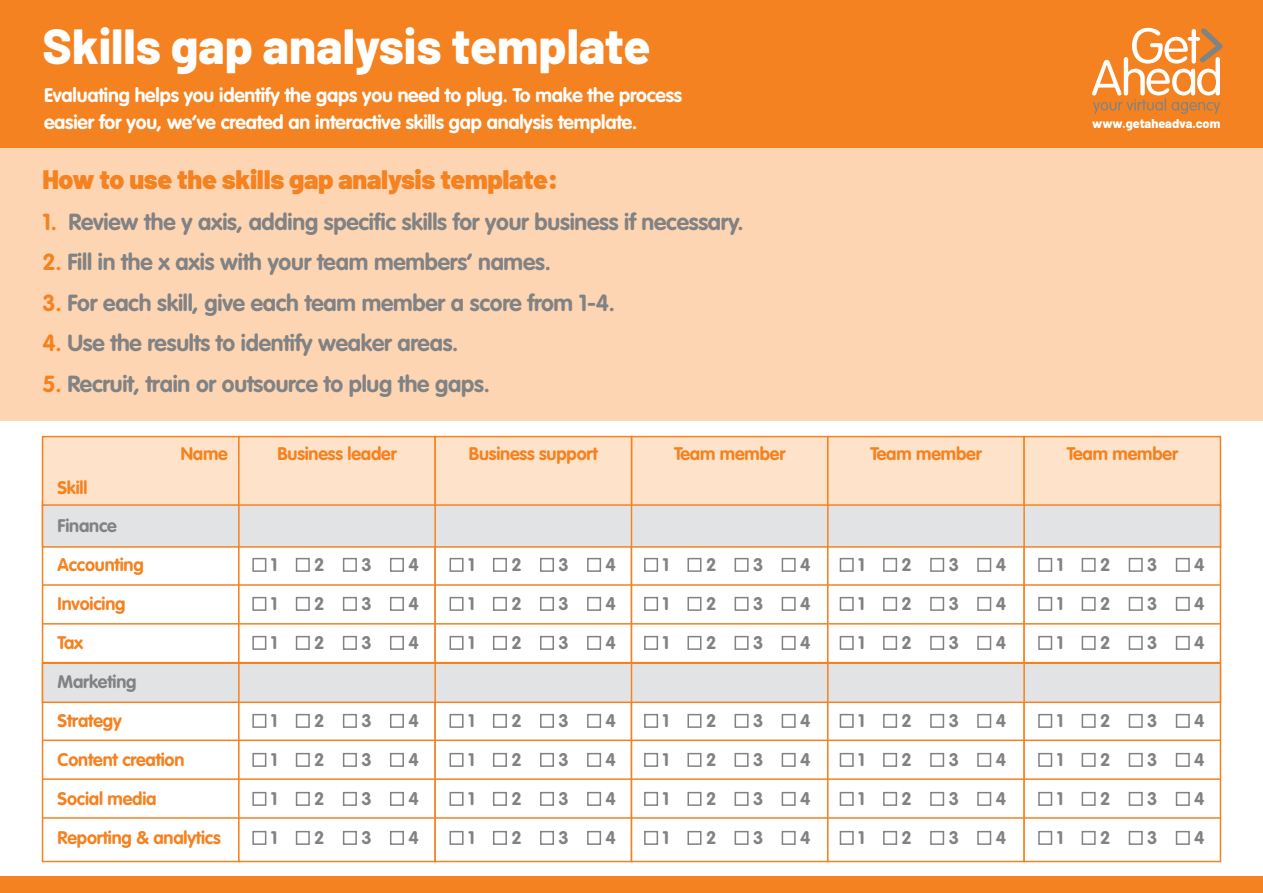
<style>
.page{position:relative;width:1263px;height:893px;background:#f58220}
.page>*{position:absolute;margin:0;border:0;box-sizing:border-box;transform-origin:0 0}
.t1{font:800 49.2px "Barlow";color:#fff}
.t2{font:900 26.85px "Barlow";letter-spacing:-.01em;color:#f58220}
.t3{font:700 22.95px "VAG Rounded Std";letter-spacing:-.01em;color:#808284}
.t4{font:700 19.5px/27.2px "VAG Rounded Std";letter-spacing:-.01em;color:#fff}
.t5{font:700 18px "VAG Rounded Std";letter-spacing:-.01em;color:#808284}
.t6{font:700 18px/39px "VAG Rounded Std";letter-spacing:-.01em;color:#f58220}
.t7{font:800 12.75px "Barlow";color:#fff}
.s1{color:#f58220}
</style>
<div class="page">
<div style="left:0;top:150px;width:1263px;height:726px;background:#fff"></div>
<svg style="left:1092px;top:28px;width:131px;height:86px"></svg>
<div style="left:0;top:149px;width:1263px;height:272px;background:#fed5b2"></div>
<div style="left:42px;top:500px;width:198px;height:362px;background:#fff;border:2px solid #f58220"></div>
<div style="left:238px;top:500px;width:198px;height:362px;background:#fff;border:2px solid #f58220"></div>
<div style="left:434px;top:500px;width:198px;height:362px;background:#fff;border:2px solid #f58220"></div>
<div style="left:631px;top:500px;width:197px;height:362px;background:#fff;border:2px solid #f58220"></div>
<div style="left:827px;top:500px;width:198px;height:362px;background:#fff;border:2px solid #f58220"></div>
<div style="left:1023px;top:500px;width:198px;height:362px;background:#fff;border:2px solid #f58220"></div>
<div style="left:42px;top:436px;width:198px;height:71px;background:#fee2c9;border:2px solid #f58220"></div>
<div style="left:631px;top:436px;width:197px;height:71px;background:#fee2c9;border:2px solid #f58220"></div>
<div style="left:238px;top:436px;width:198px;height:71px;background:#fee2c9;border:2px solid #f58220"></div>
<div style="left:827px;top:436px;width:198px;height:71px;background:#fee2c9;border:2px solid #f58220"></div>
<div style="left:434px;top:436px;width:198px;height:71px;background:#fee2c9;border:2px solid #f58220"></div>
<div style="left:1023px;top:436px;width:198px;height:71px;background:#fee2c9;border:2px solid #f58220"></div>
<hr style="left:43px;top:584px;width:1177px;height:2px;background:#f58220">
<hr style="left:43px;top:623px;width:1177px;height:2px;background:#f58220">
<hr style="left:43px;top:739px;width:1177px;height:2px;background:#f58220">
<hr style="left:43px;top:778px;width:1177px;height:2px;background:#f58220">
<hr style="left:43px;top:817px;width:1177px;height:2px;background:#f58220">
<div style="left:43px;top:505px;width:1177px;height:42px;background:#e2e3e4"></div>
<hr style="left:238px;top:505px;width:2px;height:42px;background:#f58220">
<hr style="left:434px;top:505px;width:2px;height:42px;background:#f58220">
<hr style="left:631px;top:505px;width:1px;height:42px;background:#f58220">
<hr style="left:827px;top:505px;width:1px;height:42px;background:#f58220">
<hr style="left:1023px;top:505px;width:2px;height:42px;background:#f58220">
<div style="left:42px;top:504px;width:1179px;height:44px;border:2px solid #f58220"></div>
<div style="left:43px;top:663px;width:1177px;height:39px;background:#e2e3e4"></div>
<hr style="left:238px;top:663px;width:2px;height:39px;background:#f58220">
<hr style="left:434px;top:663px;width:2px;height:39px;background:#f58220">
<hr style="left:631px;top:663px;width:1px;height:39px;background:#f58220">
<hr style="left:827px;top:663px;width:1px;height:39px;background:#f58220">
<hr style="left:1023px;top:663px;width:2px;height:39px;background:#f58220">
<div style="left:42px;top:662px;width:1179px;height:41px;border:2px solid #f58220"></div>
<h1 class="t1" style="left:43px;top:28px;width:610px">Skills gap analysis template</h1>
<p class="t4" style="left:44px;top:83px;width:640px">Evaluating helps you identify the gaps you need to plug. To make the process easier for you, we’ve created an interactive skills gap analysis template.</p>
<h2 class="t2" style="left:43px;top:169px;width:517px">How to use the skills gap analysis template:</h2>
<p class="t3" style="left:43px;top:212px;width:703px"><span class="s1">1.</span> Review the y axis, adding specific skills for your business if necessary.</p>
<p class="t3" style="left:43px;top:253px;width:510px"><span class="s1">2.</span> Fill in the x axis with your team members’ names.</p>
<p class="t3" style="left:43px;top:293px;width:574px"><span class="s1">3.</span> For each skill, give each team member a score from 1-4.</p>
<p class="t3" style="left:43px;top:334px;width:417px"><span class="s1">4.</span> Use the results to identify weaker areas.</p>
<p class="t3" style="left:43px;top:374px;width:449px"><span class="s1">5.</span> Recruit, train or outsource to plug the gaps.</p>
<p class="t7" style="left:1092px;top:118px;width:130px">www.getaheadva.com</p>
<p class="t6" style="left:57px;top:470px;width:31px">Skill</p>
<p class="t6" style="left:181px;top:436px;width:49px">Name</p>
<p class="t6" style="left:277px;top:436px;width:121px">Business leader</p>
<p class="t5" style="left:58px;top:518px;width:61px">Finance</p>
<p class="t6" style="left:58px;top:547px;width:88px">Accounting<br>Invoicing<br>Tax</p>
<p class="t5" style="left:58px;top:674px;width:80px">Marketing</p>
<p class="t6" style="left:58px;top:703px;width:165px">Strategy<br>Content creation<br>Social media<br>Reporting &amp; analytics</p>
<p class="t5" style="left:253px;top:557px;width:168px">■ 1 ■ 2 ■ 3 ■ 4</p>
<p class="t5" style="left:253px;top:596px;width:168px">■ 1 ■ 2 ■ 3 ■ 4</p>
<p class="t5" style="left:253px;top:635px;width:168px">■ 1 ■ 2 ■ 3 ■ 4</p>
<p class="t5" style="left:253px;top:713px;width:168px">■ 1 ■ 2 ■ 3 ■ 4</p>
<p class="t5" style="left:253px;top:752px;width:168px">■ 1 ■ 2 ■ 3 ■ 4</p>
<p class="t5" style="left:253px;top:791px;width:168px">■ 1 ■ 2 ■ 3 ■ 4</p>
<p class="t5" style="left:253px;top:830px;width:168px">■ 1 ■ 2 ■ 3 ■ 4</p>
<p class="t6" style="left:469px;top:436px;width:130px">Business support</p>
<p class="t6" style="left:674px;top:436px;width:113px">Team member</p>
<p class="t6" style="left:870px;top:436px;width:113px">Team member</p>
<p class="t6" style="left:1067px;top:436px;width:113px">Team member</p>
<p class="t5" style="left:450px;top:557px;width:168px">■ 1 ■ 2 ■ 3 ■ 4</p>
<p class="t5" style="left:450px;top:596px;width:168px">■ 1 ■ 2 ■ 3 ■ 4</p>
<p class="t5" style="left:450px;top:635px;width:168px">■ 1 ■ 2 ■ 3 ■ 4</p>
<p class="t5" style="left:450px;top:713px;width:168px">■ 1 ■ 2 ■ 3 ■ 4</p>
<p class="t5" style="left:450px;top:752px;width:168px">■ 1 ■ 2 ■ 3 ■ 4</p>
<p class="t5" style="left:450px;top:791px;width:168px">■ 1 ■ 2 ■ 3 ■ 4</p>
<p class="t5" style="left:450px;top:830px;width:168px">■ 1 ■ 2 ■ 3 ■ 4</p>
<p class="t5" style="left:644px;top:557px;width:168px">■ 1 ■ 2 ■ 3 ■ 4</p>
<p class="t5" style="left:644px;top:596px;width:168px">■ 1 ■ 2 ■ 3 ■ 4</p>
<p class="t5" style="left:644px;top:635px;width:168px">■ 1 ■ 2 ■ 3 ■ 4</p>
<p class="t5" style="left:644px;top:713px;width:168px">■ 1 ■ 2 ■ 3 ■ 4</p>
<p class="t5" style="left:644px;top:752px;width:168px">■ 1 ■ 2 ■ 3 ■ 4</p>
<p class="t5" style="left:644px;top:791px;width:168px">■ 1 ■ 2 ■ 3 ■ 4</p>
<p class="t5" style="left:644px;top:830px;width:168px">■ 1 ■ 2 ■ 3 ■ 4</p>
<p class="t5" style="left:840px;top:557px;width:168px">■ 1 ■ 2 ■ 3 ■ 4</p>
<p class="t5" style="left:840px;top:596px;width:168px">■ 1 ■ 2 ■ 3 ■ 4</p>
<p class="t5" style="left:840px;top:635px;width:168px">■ 1 ■ 2 ■ 3 ■ 4</p>
<p class="t5" style="left:840px;top:713px;width:168px">■ 1 ■ 2 ■ 3 ■ 4</p>
<p class="t5" style="left:840px;top:752px;width:168px">■ 1 ■ 2 ■ 3 ■ 4</p>
<p class="t5" style="left:840px;top:791px;width:168px">■ 1 ■ 2 ■ 3 ■ 4</p>
<p class="t5" style="left:840px;top:830px;width:168px">■ 1 ■ 2 ■ 3 ■ 4</p>
<p class="t5" style="left:1038px;top:557px;width:168px">■ 1 ■ 2 ■ 3 ■ 4</p>
<p class="t5" style="left:1038px;top:596px;width:168px">■ 1 ■ 2 ■ 3 ■ 4</p>
<p class="t5" style="left:1038px;top:635px;width:168px">■ 1 ■ 2 ■ 3 ■ 4</p>
<p class="t5" style="left:1038px;top:713px;width:168px">■ 1 ■ 2 ■ 3 ■ 4</p>
<p class="t5" style="left:1038px;top:752px;width:168px">■ 1 ■ 2 ■ 3 ■ 4</p>
<p class="t5" style="left:1038px;top:791px;width:168px">■ 1 ■ 2 ■ 3 ■ 4</p>
<p class="t5" style="left:1038px;top:830px;width:168px">■ 1 ■ 2 ■ 3 ■ 4</p>
</div>
